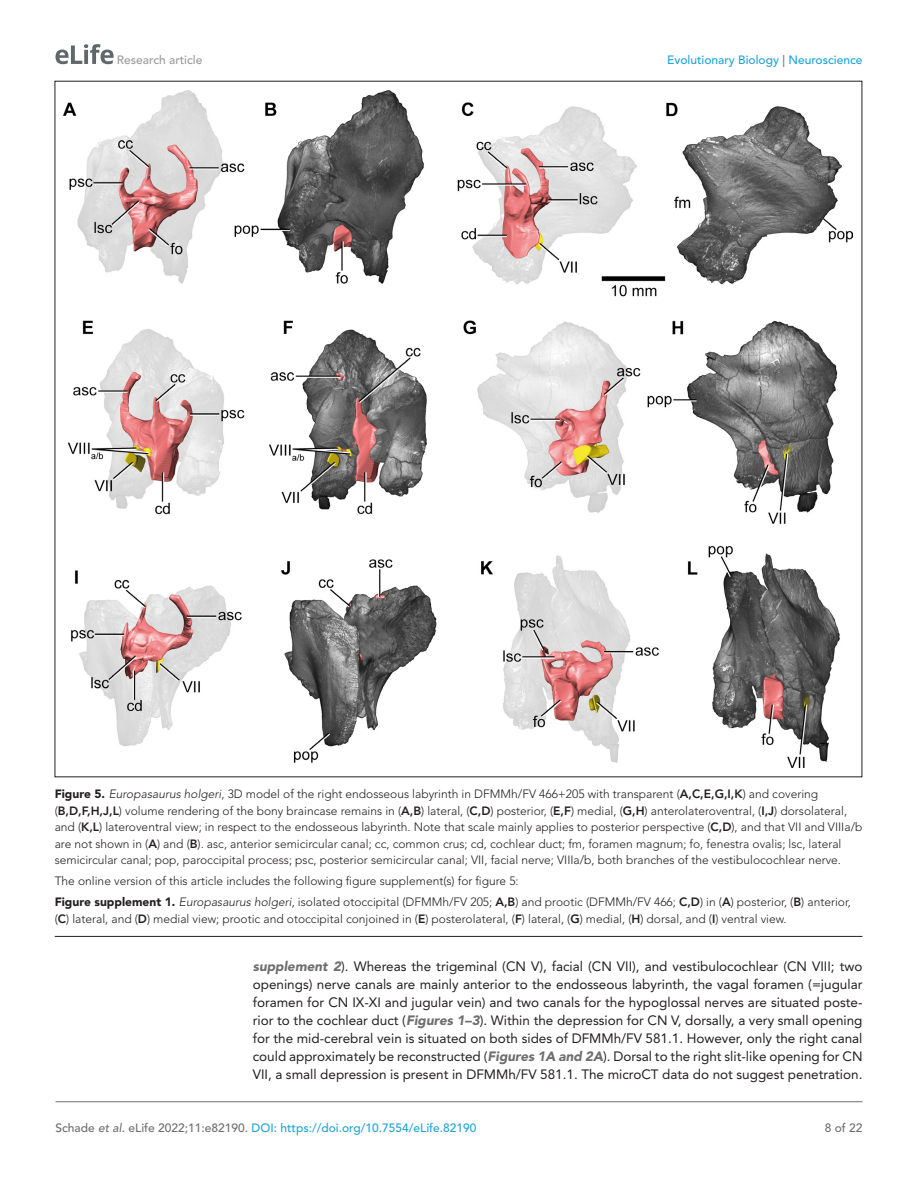
<style>
.page{position:relative;width:918px;height:1188px;background:#fff}
.page>*{position:absolute;margin:0;border:0;box-sizing:border-box;transform-origin:0 0}
.t1{font:13.5px/18px "Avenir LT Std";color:#231f20;text-align:justify}
.t2{font:300 12px/16.5px "Avenir LT Std";color:#231f20}
.t3{font:500 12px "Avenir LT Std";color:#1ea4d7}
.t4{font:500 12px "Avenir LT Std";color:#9a9a9a}
.t5{font:500 12px "Avenir LT Std";color:#6e6e70}
.s1{color:#6e6e70}
.s2{font-weight:900}
.s3{font-style:italic}
.s4{font-weight:800}
.s5{font-weight:900;font-style:italic;color:#6e6e70}
.s6{font-style:italic;color:#6e6e70}
</style>
<div class="page">
<svg style="left:56px;top:44px;width:58px;height:20px"></svg>
<hr style="left:56px;top:1101px;width:806px;height:1px;background:#6e6e70">
<hr style="left:55px;top:936px;width:807px;height:1px;background:#231f20">
<img style="left:64px;top:90px;width:789px;height:678px">
<p class="t4" style="left:117px;top:53px;width:87px">Research article</p>
<p class="t3" style="left:667px;top:53px;width:197px">Evolutionary Biology <span class="s1">|</span> Neuroscience</p>
<p class="t2" style="left:55px;top:786px;width:809px"><span class="s2">Figure 5.</span> <span class="s3">Europasaurus holgeri</span>, 3D model of the right endosseous labyrinth in DFMMh/FV 466+205 with transparent (<span class="s4">A,C,E,G,I,K</span>) and covering (<span class="s4">B,D,F,H,J,L</span>) volume rendering of the bony braincase remains in (<span class="s4">A,B</span>) lateral, (<span class="s4">C,D</span>) posterior, (<span class="s4">E,F</span>) medial, (<span class="s4">G,H</span>) anterolateroventral, (<span class="s4">I,J</span>) dorsolateral, and (<span class="s4">K,L</span>) lateroventral view; in respect to the endosseous labyrinth. Note that scale mainly applies to posterior perspective (<span class="s4">C,D</span>), and that VII and VIIIa/b are not shown in (<span class="s4">A</span>) and (<span class="s4">B</span>). asc, anterior semicircular canal; cc, common crus; cd, cochlear duct; fm, foramen magnum; fo, fenestra ovalis; lsc, lateral semicircular canal; pop, paroccipital process; psc, posterior semicircular canal; VII, facial nerve; VIIIa/b, both branches of the vestibulocochlear nerve.</p>
<p class="t2" style="left:55px;top:870px;width:798px;line-height:21px">The online version of this article includes the following figure supplement(s) for figure 5:<br><span class="s2">Figure supplement 1.</span> <span class="s3">Europasaurus holgeri</span>, isolated otoccipital (DFMMh/FV 205; <span class="s4">A,B</span>) and prootic (DFMMh/FV 466; <span class="s4">C,D</span>) in (<span class="s4">A</span>) posterior, (<span class="s4">B</span>) anterior,</p>
<p class="t2" style="left:55px;top:910px;width:734px">(<span class="s4">C</span>) lateral, and (<span class="s4">D</span>) medial view; prootic and otoccipital conjoined in (<span class="s4">E</span>) posterolateral, (<span class="s4">F</span>) lateral, (<span class="s4">G</span>) medial, (<span class="s4">H</span>) dorsal, and (<span class="s4">I</span>) ventral view.</p>
<p class="t1" style="left:253px;top:958px;width:611px"><span class="s5">supplement 2</span>). Whereas the trigeminal (CN V), facial (CN VII), and vestibulocochlear (CN VIII; two openings) nerve canals are mainly anterior to the endosseous labyrinth, the vagal foramen (=jugular foramen for CN IX-XI and jugular vein) and two canals for the hypoglossal nerves are situated poste&shy;rior to the cochlear duct (<span class="s5">Figures 1–3</span>). Within the depression for CN V, dorsally, a very small opening for the mid-cerebral vein is situated on both sides of DFMMh/FV 581.1. However, only the right canal could approximately be reconstructed (<span class="s5">Figures 1A and 2A</span>). Dorsal to the right slit-like opening for CN VII, a small depression is present in DFMMh/FV 581.1. The microCT data do not suggest penetration.</p>
<p class="t3" style="left:56px;top:1121px;width:423px"><span class="s1">Schade</span> <span class="s6">et al</span><span class="s1">. eLife 2022;11:e82190.</span> DOI: https://doi.org/10.7554/eLife.82190</p>
<p class="t5" style="left:825px;top:1121px;width:39px">8 of 22</p>
</div>
